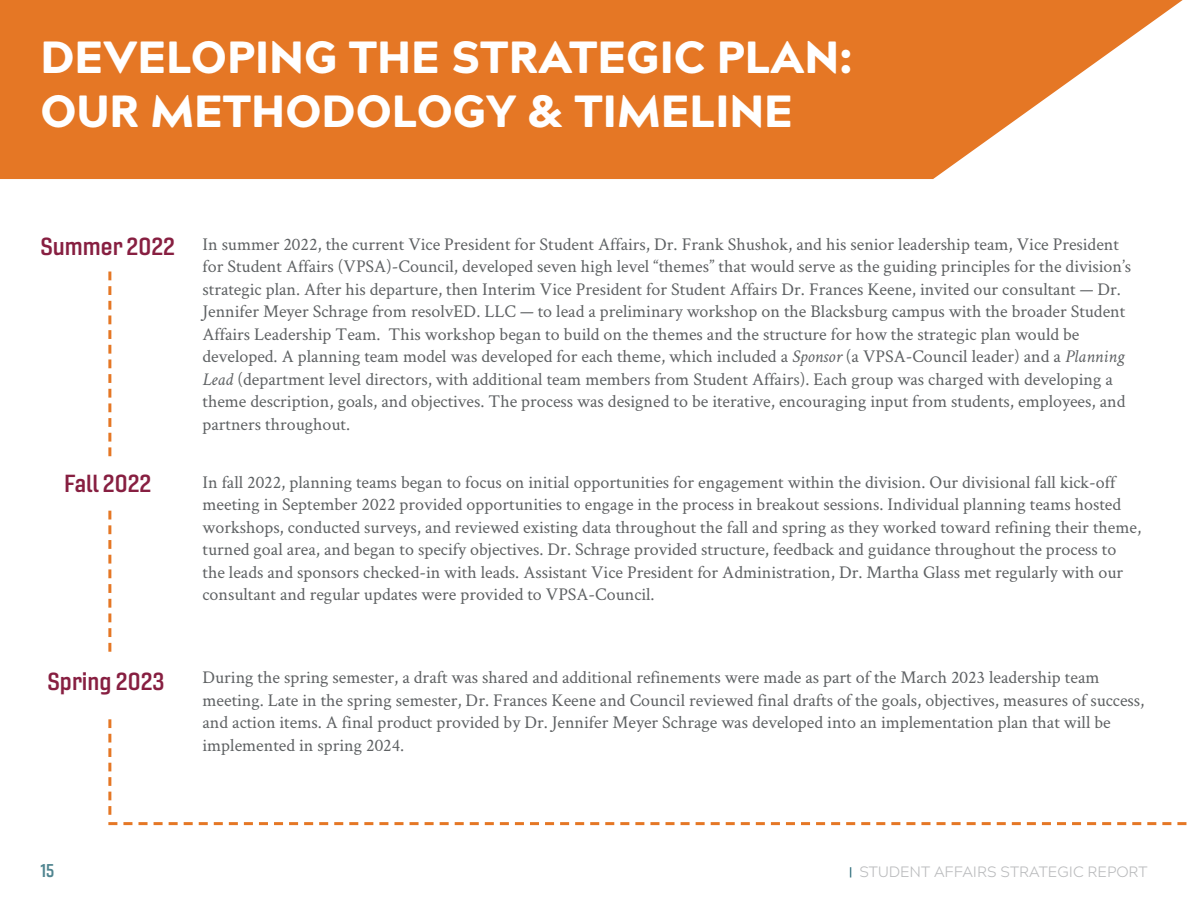
<style>
.page{position:relative;width:1188px;height:918px;background:#fff}
.page>*{position:absolute;margin:0;border:0;box-sizing:border-box;transform-origin:0 0}
.t1{font:900 45px/54px "Acherus Grotesque";color:#fff}
.t2{font:24px "Gineso Nor Dem";color:#871f41}
.t3{font:18px/22.5px "Crimson Text";color:#5e6163}
.t4{font:18px "Gineso Con Dem";color:#508590}
.t5{font:300 15px "Acherus Grotesque";color:#babbbd}
.s1{font-style:italic}
</style>
<div class="page">
<svg style="left:0;top:0;width:1183px;height:179px;background:#e7843a"></svg>
<svg style="left:108px;top:272px;width:3px;height:184px"></svg>
<svg style="left:108px;top:511px;width:3px;height:141px"></svg>
<svg style="left:108px;top:719px;width:3px;height:96px"></svg>
<svg style="left:108px;top:822px;width:1079px;height:3px"></svg>
<p class="t1" style="left:40px;top:28px;width:813px">DEVELOPING THE STRATEGIC PLAN:<br>OUR METHODOLOGY &amp; TIMELINE</p>
<p class="t2" style="left:40px;top:231px;width:136px">Summer 2022</p>
<p class="t3" style="left:202px;top:232px;width:930px">In summer 2022, the current Vice President for Student Affairs, Dr. Frank Shushok, and his senior leadership team, Vice President for Student Affairs (VPSA)-Council, developed seven high level “themes” that would serve as the guiding principles for the division’s strategic plan. After his departure, then Interim Vice President for Student Affairs Dr. Frances Keene, invited our consultant — Dr.<br>Jennifer Meyer Schrage from resolvED. LLC — to lead a preliminary workshop on the Blacksburg campus with the broader Student Affairs Leadership Team. This workshop began to build on the themes and the structure for how the strategic plan would be developed. A planning team model was developed for each theme, which included a <span class="s1">Sponsor</span> (a VPSA-Council leader) and a <span class="s1">Planning Lead</span> (department level directors, with additional team members from Student Affairs). Each group was charged with developing a theme description, goals, and objectives. The process was designed to be iterative, encouraging input from students, employees, and partners throughout.</p>
<p class="t2" style="left:64px;top:469px;width:89px">Fall 2022</p>
<p class="t3" style="left:202px;top:470px;width:940px">In fall 2022, planning teams began to focus on initial opportunities for engagement within the division. Our divisional fall kick-off meeting in September 2022 provided opportunities to engage in the process in breakout sessions. Individual planning teams hosted workshops, conducted surveys, and reviewed existing data throughout the fall and spring as they worked toward refining their theme, turned goal area, and began to specify objectives. Dr. Schrage provided structure, feedback and guidance throughout the process to the leads and sponsors checked-in with leads. Assistant Vice President for Administration, Dr. Martha Glass met regularly with our consultant and regular updates were provided to VPSA-Council.</p>
<p class="t2" style="left:48px;top:666px;width:119px">Spring 2023</p>
<p class="t3" style="left:202px;top:665px;width:943px">During the spring semester, a draft was shared and additional refinements were made as part of the March 2023 leadership team meeting. Late in the spring semester, Dr. Frances Keene and Council reviewed final drafts of the goals, objectives, measures of success, and action items. A final product provided by Dr. Jennifer Meyer Schrage was developed into an implementation plan that will be implemented in spring 2024.</p>
<p class="t4" style="left:40px;top:860px;width:15px">15</p>
<p class="t5" style="left:859px;top:860px;width:290px">STUDENT AFFAIRS STRATEGIC REPORT</p>
</div>
